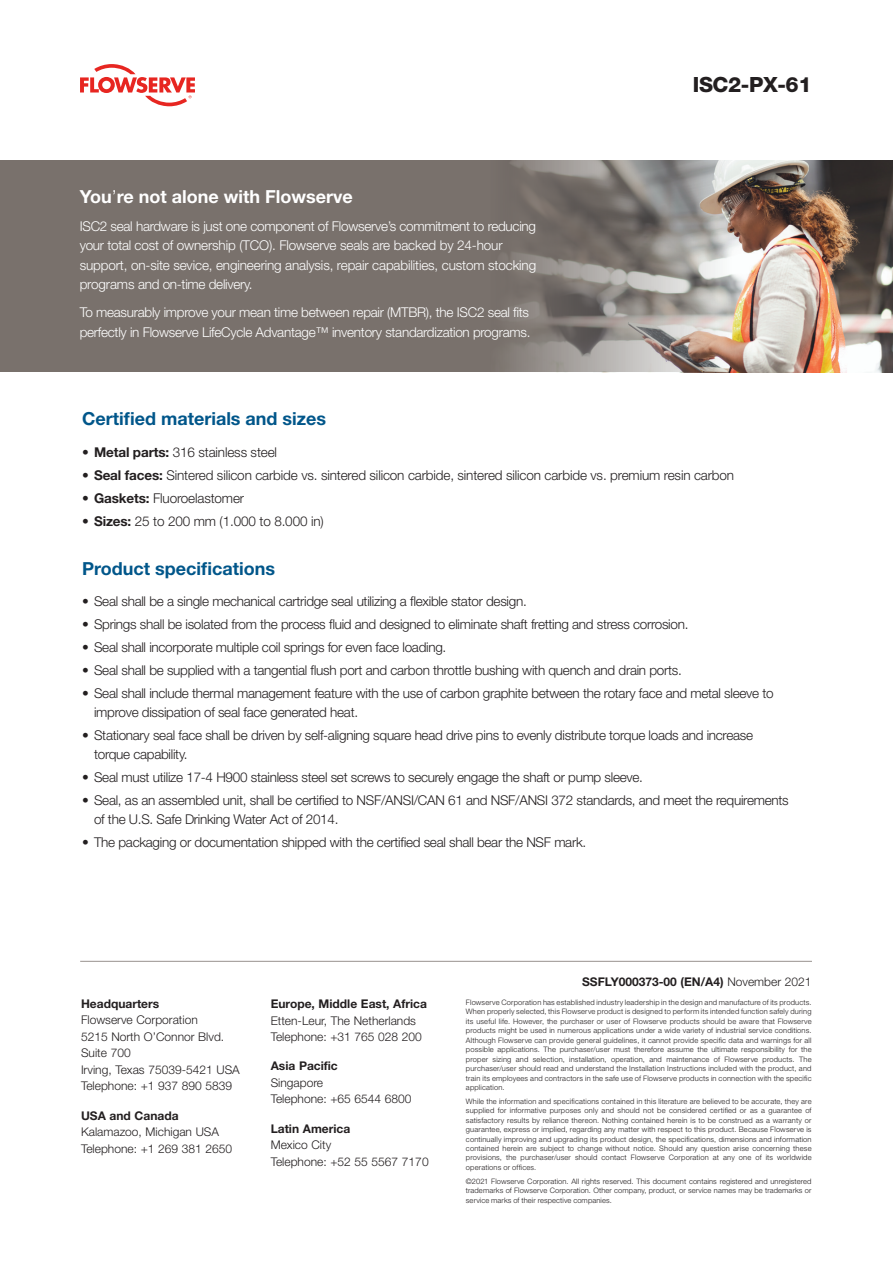
<style>
.page{position:relative;width:893px;height:1263px;background:#fff}
.page>*{position:absolute;margin:0;border:0;box-sizing:border-box;transform-origin:0 0}
.t1{font:800 21px "Helvetica Neue LT Std";letter-spacing:-.02em;color:#231f20}
.t2{font:700 18px "Helvetica Neue LT Std";color:#00568a}
.t3{font:700 18px "Helvetica Neue LT Std";color:#fff}
.t4{font:300 13.5px/18.8px "Helvetica Neue LT Std";letter-spacing:-.02em;color:#231f20}
.t5{font:300 13.5px/19.5px "Helvetica Neue LT Std";letter-spacing:-.02em;color:#fff}
.t6{font:300 12px/16.5px "Helvetica Neue LT Std";color:#231f20}
.t7{font:700 12px "Helvetica Neue LT Std";color:#231f20}
.t8{font:300 7.5px/9.4px "Helvetica Neue LT Std";letter-spacing:.02em;color:#231f20;text-align:justify}
.s1{font-weight:300}
.s2{font-weight:700}
</style>
<div class="page">
<svg style="left:80px;top:64px;width:115px;height:42px"></svg>
<hr style="left:80px;top:961px;width:732px;height:1px;background:#98928e">
<div style="left:0;top:160px;width:893px;height:212px;background:#79716c"></div>
<img style="left:507px;top:160px;width:386px;height:212px">
<h2 class="t3" style="left:80px;top:185px;width:275px">You<span class="s1">’</span>re not alone with Flowserve</h2>
<p class="t5" style="left:80px;top:216px;width:458px">ISC2 seal hardware is just one component of Flowserve’s commitment to reducing your total cost of ownership (TCO). Flowserve seals are backed by 24-hour support, on-site sevice, engineering analysis, repair capabilities, custom stocking programs and on-time delivery.</p>
<h3 class="t5" style="left:80px;top:303px;width:452px">To measurably improve your mean time between repair (MTBR), the ISC2 seal fits perfectly in Flowserve LifeCycle Advantage™ inventory standardization programs.</h3>
<h1 class="t1" style="left:693px;top:72px;width:120px">ISC2-PX-61</h1>
<h2 class="t2" style="left:82px;top:407px;width:246px">Certified materials and sizes</h2>
<h3 class="t4" style="left:82px;top:442px;width:197px"><span class="s2">• Metal parts:</span> 316 stainless steel</h3>
<h3 class="t4" style="left:82px;top:465px;width:654px"><span class="s2">• Seal faces:</span> Sintered silicon carbide vs. sintered silicon carbide, sintered silicon carbide vs. premium resin carbon</h3>
<h3 class="t4" style="left:82px;top:488px;width:164px"><span class="s2">• Gaskets:</span> Fluoroelastomer</h3>
<h3 class="t4" style="left:82px;top:511px;width:243px"><span class="s2">• Sizes:</span> 25 to 200 mm (1.000 to 8.000 in)</h3>
<h2 class="t2" style="left:82px;top:557px;width:194px">Product specifications</h2>
<h3 class="t4" style="left:82px;top:592px;width:446px">• Seal shall be a single mechanical cartridge seal utilizing a flexible stator design.</h3>
<h3 class="t4" style="left:82px;top:615px;width:608px">• Springs shall be isolated from the process fluid and designed to eliminate shaft fretting and stress corrosion.</h3>
<h3 class="t4" style="left:82px;top:638px;width:366px">• Seal shall incorporate multiple coil springs for even face loading.</h3>
<h3 class="t4" style="left:82px;top:661px;width:601px">• Seal shall be supplied with a tangential flush port and carbon throttle bushing with quench and drain ports.</h3>
<h3 class="t4" style="left:94px;top:684px;width:681px;text-indent:-12px">• Seal shall include thermal management feature with the use of carbon graphite between the rotary face and metal sleeve to improve dissipation of seal face generated heat.</h3>
<h3 class="t4" style="left:94px;top:726px;width:660px;text-indent:-12px">• Stationary seal face shall be driven by self‐aligning square head drive pins to evenly distribute torque loads and increase torque capability.</h3>
<h3 class="t4" style="left:82px;top:767px;width:562px">• Seal must utilize 17-4 H900 stainless steel set screws to securely engage the shaft or pump sleeve.</h3>
<h3 class="t4" style="left:94px;top:790px;width:696px;text-indent:-12px">• Seal, as an assembled unit, shall be certified to NSF/ANSI/CAN 61 and NSF/ANSI 372 standards, and meet the requirements of the U.S. Safe Drinking Water Act of 2014.</h3>
<h3 class="t4" style="left:82px;top:832px;width:506px">• The packaging or documentation shipped with the certified seal shall bear the NSF mark.</h3>
<h3 class="t7" style="left:81px;top:996px;width:80px">Headquarters</h3>
<h3 class="t6" style="left:81px;top:1012px;width:160px">Flowserve Corporation<br>5215 North O’Connor Blvd.<br>Suite 700<br>Irving, Texas 75039-5421 USA<br>Telephone: +1 937 890 5839</h3>
<h3 class="t7" style="left:81px;top:1108px;width:99px">USA and Canada</h3>
<h3 class="t6" style="left:81px;top:1123px;width:153px">Kalamazoo, Michigan USA<br>Telephone: +1 269 381 2650</h3>
<h3 class="t7" style="left:271px;top:996px;width:158px">Europe, Middle East, Africa</h3>
<h3 class="t6" style="left:271px;top:1012px;width:153px">Etten-Leur, The Netherlands<br>Telephone: +31 765 028 200</h3>
<h3 class="t7" style="left:271px;top:1059px;width:69px">Asia Pacific</h3>
<h3 class="t6" style="left:271px;top:1074px;width:142px">Singapore<br>Telephone: +65 6544 6800</h3>
<h3 class="t7" style="left:271px;top:1121px;width:81px">Latin America</h3>
<h3 class="t6" style="left:271px;top:1136px;width:159px">Mexico City<br>Telephone: +52 55 5567 7170</h3>
<h3 class="t7" style="left:582px;top:975px;width:231px">SSFLY000373-00 (EN/A4) <span class="s1">November 2021</span></h3>
<p class="t8" style="left:466px;top:997px;width:347px">Flowserve Corporation has established industry leadership in the design and manufacture of its products.<br>When properly selected, this Flowserve product is designed to perform its intended function safely during its useful life. However, the purchaser or user of Flowserve products should be aware that Flowserve products might be used in numerous applications under a wide variety of industrial service conditions.<br>Although Flowserve can provide general guidelines, it cannot provide specific data and warnings for all possible applications. The purchaser/user must therefore assume the ultimate responsibility for the proper sizing and selection, installation, operation, and maintenance of Flowserve products. The purchaser/user should read and understand the Installation Instructions included with the product, and train its employees and contractors in the safe use of Flowserve products in connection with the specific application.</p>
<p class="t8" style="left:466px;top:1096px;width:347px">While the information and specifications contained in this literature are believed to be accurate, they are supplied for informative purposes only and should not be considered certified or as a guarantee of satisfactory results by reliance thereon. Nothing contained herein is to be construed as a warranty or guarantee, express or implied, regarding any matter with respect to this product. Because Flowserve is continually improving and upgrading its product design, the specifications, dimensions and information contained herein are subject to change without notice. Should any question arise concerning these provisions, the purchaser/user should contact Flowserve Corporation at any one of its worldwide operations or offices.</p>
<p class="t8" style="left:466px;top:1176px;width:347px">©2021 Flowserve Corporation. All rights reserved. This document contains registered and unregistered trademarks of Flowserve Corporation. Other company, product, or service names may be trademarks or service marks of their respective companies.</p>
</div>
